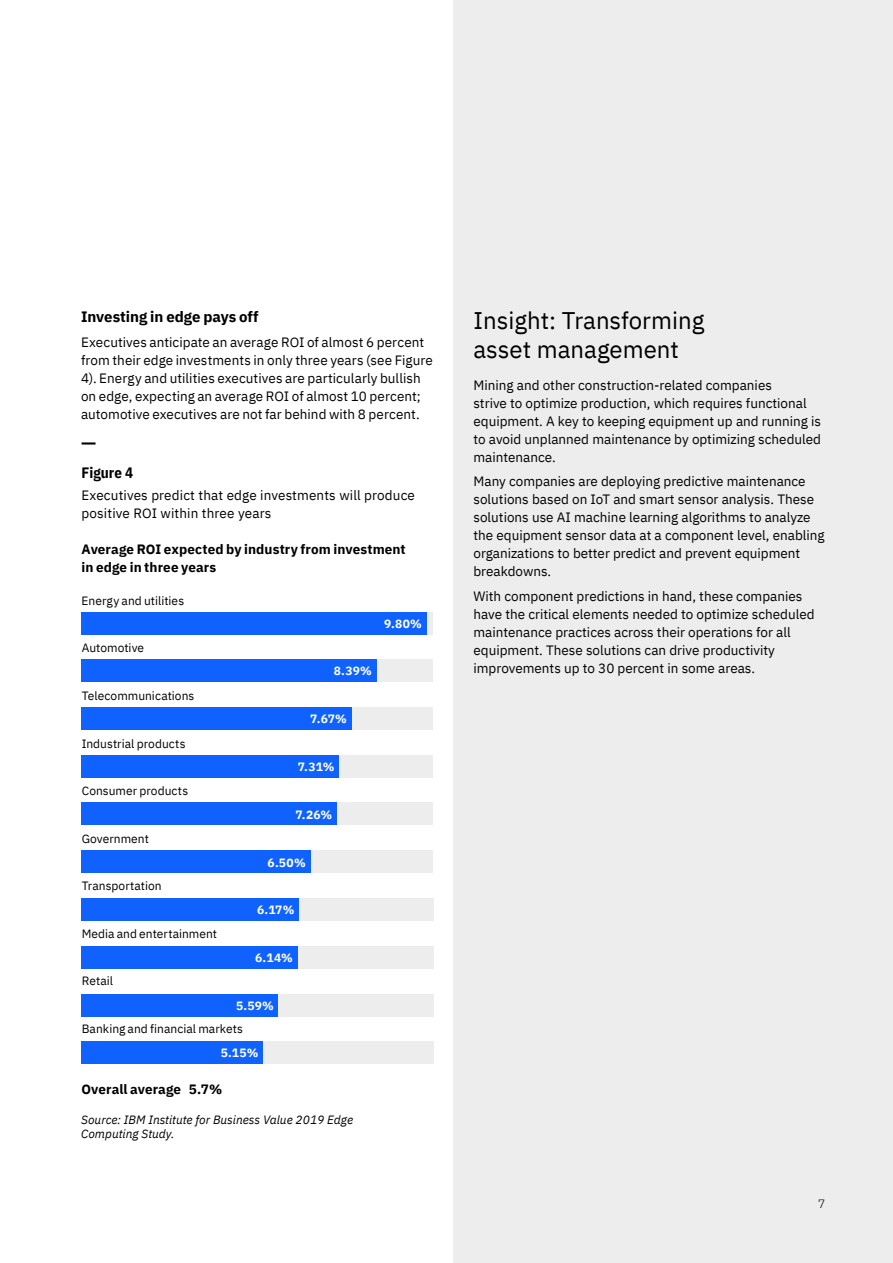
<style>
.page{position:relative;width:893px;height:1263px;background:#fff}
.page>*{position:absolute;margin:0;border:0;box-sizing:border-box;transform-origin:0 0}
.t1{font:24px/28.8px "IBM Plex Sans";color:#000}
.t2{font:700 15px "IBM Plex Sans";color:#000}
.t3{font:700 15px "IBM Plex Sans Cond";color:#000}
.t4{font:13.5px/18px "IBM Plex Sans";color:#000}
.t5{font:700 13.5px/18px "IBM Plex Sans";letter-spacing:.005em;color:#000}
.t6{font:12px "IBM Plex Sans";letter-spacing:.005em;color:#000}
.t7{font:italic 12px/14.4px "IBM Plex Sans";color:#000}
.t8{font:700 12px "IBM Plex Sans";letter-spacing:.015em;color:#fff}
.t9{font:300 12px "IBM Plex Sans";color:#000}
</style>
<div class="page">
<div style="left:453px;top:0;width:440px;height:1263px;background:#ededed"></div>
<svg style="left:82px;top:442px;width:14px;height:2px"></svg>
<div style="left:81px;top:612px;width:345px;height:22px;background:#0f62fe"></div>
<div style="left:81px;top:659px;width:352px;height:23px;background:#ededed"></div>
<div style="left:81px;top:659px;width:295px;height:23px;background:#0f62fe"></div>
<div style="left:81px;top:707px;width:352px;height:23px;background:#ededed"></div>
<div style="left:81px;top:707px;width:270px;height:23px;background:#0f62fe"></div>
<div style="left:82px;top:755px;width:351px;height:22px;background:#ededed"></div>
<div style="left:81px;top:755px;width:258px;height:22px;background:#0f62fe"></div>
<div style="left:81px;top:802px;width:352px;height:23px;background:#ededed"></div>
<div style="left:81px;top:802px;width:255px;height:23px;background:#0f62fe"></div>
<div style="left:81px;top:850px;width:352px;height:23px;background:#ededed"></div>
<div style="left:81px;top:850px;width:229px;height:23px;background:#0f62fe"></div>
<div style="left:82px;top:898px;width:351px;height:23px;background:#ededed"></div>
<div style="left:81px;top:898px;width:218px;height:23px;background:#0f62fe"></div>
<div style="left:82px;top:946px;width:351px;height:22px;background:#ededed"></div>
<div style="left:81px;top:946px;width:216px;height:22px;background:#0f62fe"></div>
<div style="left:82px;top:994px;width:351px;height:22px;background:#ededed"></div>
<div style="left:82px;top:994px;width:196px;height:22px;background:#0f62fe"></div>
<div style="left:82px;top:1041px;width:351px;height:22px;background:#ededed"></div>
<div style="left:82px;top:1041px;width:181px;height:22px;background:#0f62fe"></div>
<p class="t2" style="left:81px;top:310px;width:179px">Investing in edge pays off</p>
<p class="t4" style="left:81px;top:334px;width:353px">Executives anticipate an average ROI of almost 6 percent from their edge investments in only three years (see Figure 4). Energy and utilities executives are particularly bullish on edge, expecting an average ROI of almost 10 percent; automotive executives are not far behind with 8 percent.</p>
<p class="t3" style="left:82px;top:467px;width:53px">Figure 4</p>
<p class="t4" style="left:82px;top:487px;width:335px">Executives predict that edge investments will produce positive ROI within three years</p>
<p class="t5" style="left:82px;top:541px;width:326px">Average ROI expected by industry from investment in edge in three years</p>
<p class="t6" style="left:82px;top:595px;width:104px">Energy and utilities</p>
<p class="t8" style="left:384px;top:618px;width:39px">9.80%</p>
<p class="t6" style="left:82px;top:643px;width:64px">Automotive</p>
<p class="t8" style="left:334px;top:666px;width:40px">8.39%</p>
<p class="t6" style="left:82px;top:691px;width:114px">Telecommunications</p>
<p class="t8" style="left:310px;top:714px;width:38px">7.67%</p>
<p class="t6" style="left:82px;top:738px;width:105px">Industrial products</p>
<p class="t8" style="left:298px;top:762px;width:38px">7.31%</p>
<p class="t6" style="left:82px;top:786px;width:108px">Consumer products</p>
<p class="t8" style="left:295px;top:809px;width:38px">7.26%</p>
<p class="t6" style="left:82px;top:833px;width:69px">Government</p>
<p class="t8" style="left:268px;top:858px;width:40px">6.50%</p>
<p class="t6" style="left:82px;top:881px;width:82px">Transportation</p>
<p class="t8" style="left:257px;top:905px;width:39px">6.17%</p>
<p class="t6" style="left:82px;top:928px;width:137px">Media and entertainment</p>
<p class="t8" style="left:255px;top:953px;width:39px">6.14%</p>
<p class="t6" style="left:82px;top:976px;width:33px">Retail</p>
<p class="t8" style="left:236px;top:1000px;width:39px">5.59%</p>
<p class="t6" style="left:82px;top:1023px;width:163px">Banking and financial markets</p>
<p class="t8" style="left:221px;top:1048px;width:39px">5.15%</p>
<p class="t5" style="left:81px;top:1081px;width:142px">Overall average 5.7%</p>
<p class="t7" style="left:81px;top:1113px;width:274px">Source: IBM Institute for Business Value 2019 Edge<br>Computing Study.</p>
<h1 class="t1" style="left:473px;top:308px;width:232px">Insight: Transforming asset management</h1>
<p class="t4" style="left:473px;top:377px;width:349px">Mining and other construction-related companies<br>strive to optimize production, which requires functional equipment. A key to keeping equipment up and running is to avoid unplanned maintenance by optimizing scheduled maintenance.</p>
<p class="t4" style="left:473px;top:473px;width:353px">Many companies are deploying predictive maintenance solutions based on IoT and smart sensor analysis. These solutions use AI machine learning algorithms to analyze the equipment sensor data at a component level, enabling organizations to better predict and prevent equipment breakdowns.</p>
<p class="t4" style="left:473px;top:588px;width:343px">With component predictions in hand, these companies have the critical elements needed to optimize scheduled maintenance practices across their operations for all equipment. These solutions can drive productivity improvements up to 30 percent in some areas.</p>
<p class="t9" style="left:818px;top:1197px;width:9px">7</p>
</div>
